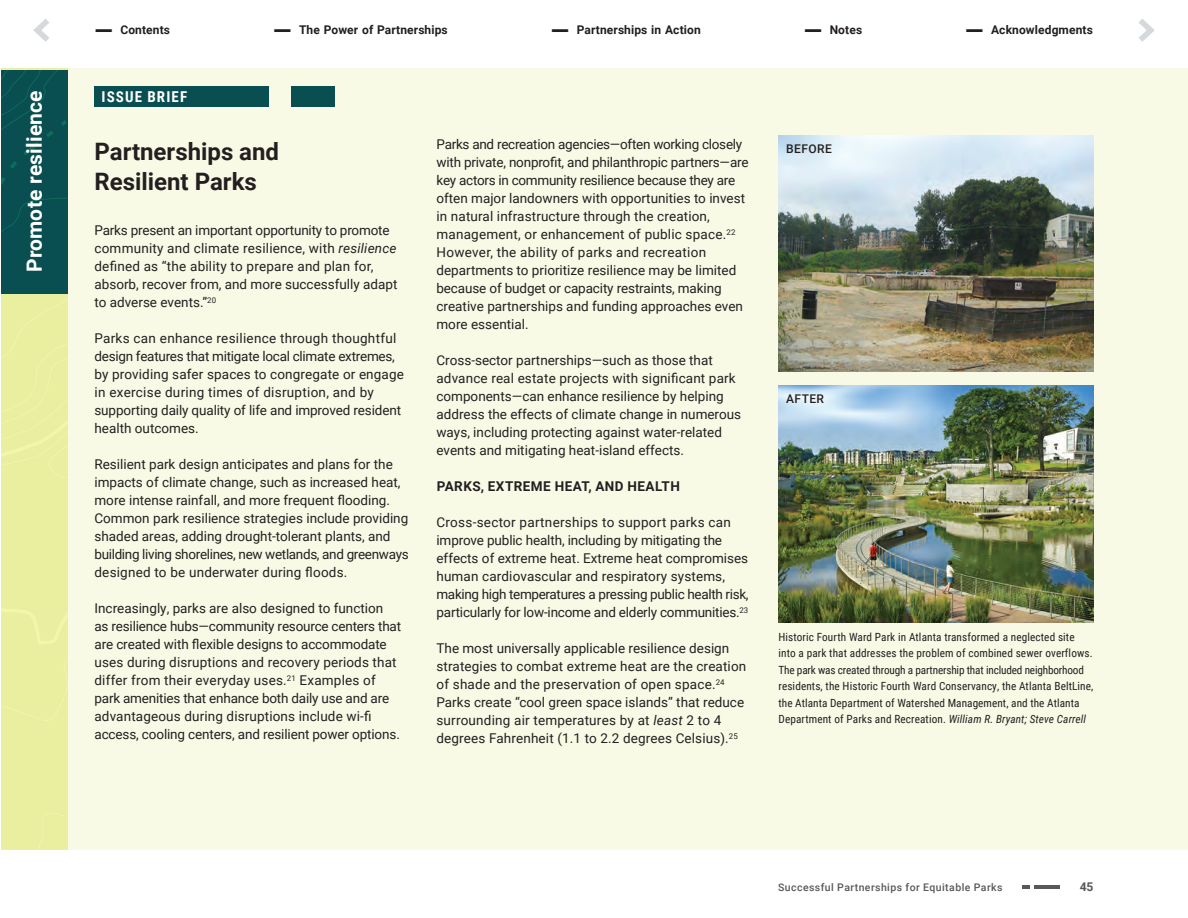
<style>
.page{position:relative;width:1188px;height:918px;background:#fff}
.page>*{position:absolute;margin:0;border:0;box-sizing:border-box;transform-origin:0 0}
.t1{font:700 24px/30px "Roboto";color:#231f20}
.t2{font:700 21px "Roboto";letter-spacing:.01em;color:#fff}
.t3{font:700 15px "Roboto Condensed";letter-spacing:.075em;color:#fff}
.t4{font:13.5px/18px "Roboto";color:#231f20}
.t5{font:700 13.5px "Roboto";letter-spacing:.035em;color:#231f20}
.t6{font:700 12px "Roboto";letter-spacing:.01em;color:#231f20}
.t7{font:500 12px "Roboto";letter-spacing:.035em;color:#231f20}
.t8{font:700 12px "Roboto";color:#57585a}
.t9{font:11.25px/16.5px "Roboto Condensed";letter-spacing:.01em;color:#231f20}
.t10{font:500 10.5px "Roboto";letter-spacing:.04em;color:#57585a}
.s1{font-size:24px}
.s2{font-style:italic}
</style>
<div class="page">
<div style="left:0;top:68px;width:1188px;height:782px;background:#f8fae6"></div>
<div style="left:94px;top:87px;width:175px;height:20px;background:#094e51"></div>
<div style="left:291px;top:87px;width:44px;height:20px;background:#094e51"></div>
<img style="left:778px;top:135px;width:316px;height:236px">
<img style="left:778px;top:386px;width:316px;height:236px">
<svg style="left:0;top:68px;width:68px;height:782px;fill:#eaee9f"></svg>
<svg style="left:33px;top:19px;width:16px;height:23px"></svg>
<svg style="left:1139px;top:19px;width:16px;height:23px"></svg>
<hr style="left:1034px;top:886px;width:25px;height:3px;background:#57585a">
<svg style="left:1022px;top:886px;width:7px;height:3px"></svg>
<p class="t2" style="left:20px;top:272px;width:183px;rotate:-90deg">Promote resilience</p>
<p class="t6" style="left:94px;top:22px;width:77px"><span class="s1">—</span> Contents</p>
<p class="t6" style="left:273px;top:22px;width:176px"><span class="s1">—</span> The Power of Partnerships</p>
<p class="t6" style="left:551px;top:22px;width:151px"><span class="s1">—</span> Partnerships in Action</p>
<p class="t6" style="left:804px;top:22px;width:60px"><span class="s1">—</span> Notes</p>
<p class="t6" style="left:965px;top:22px;width:129px"><span class="s1">—</span> Acknowledgments</p>
<p class="t3" style="left:102px;top:87px;width:87px">ISSUE BRIEF</p>
<p class="t1" style="left:94px;top:136px;width:186px">Partnerships and<br>Resilient Parks</p>
<p class="t4" style="left:94px;top:221px;width:305px">Parks present an important opportunity to promote community and climate resilience, with <span class="s2">resilience </span>defined as “the ability to prepare and plan for, absorb, recover from, and more successfully adapt to adverse events.”<sup>20</sup></p>
<p class="t4" style="left:94px;top:329px;width:311px">Parks can enhance resilience through thoughtful design features that mitigate local climate extremes, by providing safer spaces to congregate or engage in exercise during times of disruption, and by supporting daily quality of life and improved resident health outcomes.</p>
<p class="t4" style="left:94px;top:455px;width:316px">Resilient park design anticipates and plans for the impacts of climate change, such as increased heat, more intense rainfall, and more frequent flooding.<br>Common park resilience strategies include providing shaded areas, adding drought-tolerant plants, and building living shorelines, new wetlands, and greenways designed to be underwater during floods.</p>
<p class="t4" style="left:94px;top:599px;width:308px">Increasingly, parks are also designed to function<br>as resilience hubs—community resource centers that are created with flexible designs to accommodate uses during disruptions and recovery periods that differ from their everyday uses.<sup>21</sup> Examples of park amenities that enhance both daily use and are advantageous during disruptions include wi-fi access, cooling centers, and resilient power options.</p>
<p class="t4" style="left:436px;top:135px;width:314px">Parks and recreation agencies—often working closely with private, nonprofit, and philanthropic partners—are key actors in community resilience because they are often major landowners with opportunities to invest in natural infrastructure through the creation, management, or enhancement of public space.<sup>22<br></sup>However, the ability of parks and recreation departments to prioritize resilience may be limited because of budget or capacity restraints, making creative partnerships and funding approaches even more essential.</p>
<p class="t4" style="left:437px;top:351px;width:306px">Cross-sector partnerships—such as those that advance real estate projects with significant park components—can enhance resilience by helping address the effects of climate change in numerous ways, including protecting against water-related events and mitigating heat-island effects.</p>
<p class="t5" style="left:437px;top:477px;width:245px">PARKS, EXTREME HEAT, AND HEALTH</p>
<p class="t4" style="left:437px;top:513px;width:313px">Cross-sector partnerships to support parks can improve public health, including by mitigating the effects of extreme heat. Extreme heat compromises human cardiovascular and respiratory systems, making high temperatures a pressing public health risk, particularly for low-income and elderly communities.<sup>23</sup></p>
<p class="t4" style="left:436px;top:639px;width:311px">The most universally applicable resilience design strategies to combat extreme heat are the creation of shade and the preservation of open space.<sup>24<br></sup>Parks create “cool green space islands” that reduce surrounding air temperatures by at <span class="s2">least</span> 2 to 4 degrees Fahrenheit (1.1 to 2.2 degrees Celsius).<sup>25</sup></p>
<p class="t7" style="left:786px;top:141px;width:47px">BEFORE</p>
<p class="t7" style="left:786px;top:391px;width:39px">AFTER</p>
<p class="t9" style="left:779px;top:628px;width:316px">Historic Fourth Ward Park in Atlanta transformed a neglected site into a park that addresses the problem of combined sewer overflows.<br>The park was created through a partnership that included neighborhood residents, the Historic Fourth Ward Conservancy, the Atlanta BeltLine, the Atlanta Department of Watershed Management, and the Atlanta Department of Parks and Recreation. <span class="s2">William R. Bryant; Steve Carrell</span></p>
<p class="t10" style="left:778px;top:880px;width:226px">Successful Partnerships for Equitable Parks</p>
<p class="t8" style="left:1080px;top:878px;width:15px">45</p>
</div>
